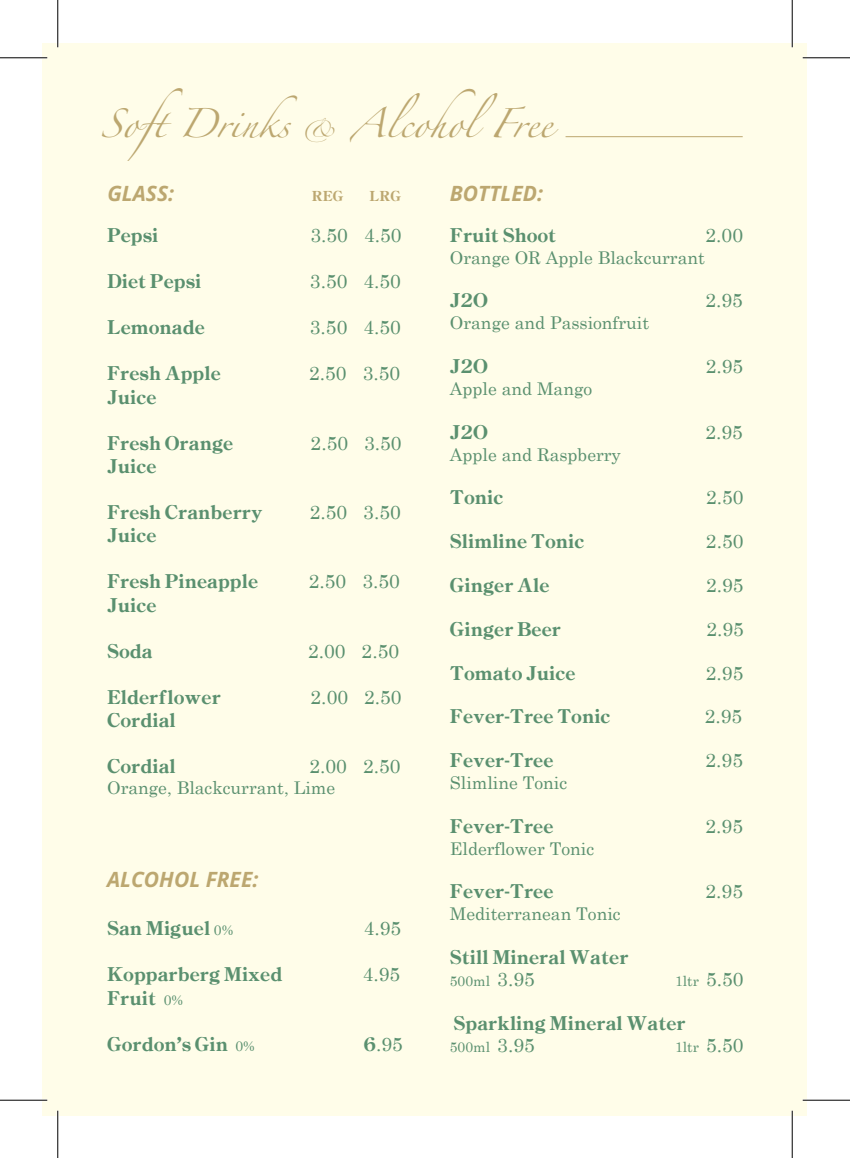
<style>
.page{position:relative;width:850px;height:1158px;background:#fff}
.page>*{position:absolute;margin:0;border:0;box-sizing:border-box;transform-origin:0 0}
.t1{font:26.25px "Zapfino";color:#bca770}
.t2{font:italic 700 21px "Open Sans";color:#bca770}
.t3{font:19.25px "Century Oldstyle ICG Bold";color:#5a906f}
.t4{font:19.25px "Century";color:#5a906f}
.t5{font:17.5px "Century";color:#5a906f}
.t6{font:14px "Century";color:#5a906f}
.t7{font:14px "Century Oldstyle ICG Bold";color:#bca770}
.s1{font-size:15.75px}
.s2{font-family:"Century";font-size:14px}
.s3{font-family:"Century Oldstyle ICG Bold"}
.s4{font-size:19.25px}
</style>
<div class="page">
<div style="left:43px;top:43px;width:764px;height:1071px;background:#fffde9"></div>
<hr style="left:565px;top:136px;width:177px;height:1px;background:#bca770">
<hr style="left:0;top:57px;width:47px;height:2px;background:#fff">
<hr style="left:802px;top:57px;width:48px;height:2px;background:#fff">
<hr style="left:0;top:1098px;width:47px;height:3px;background:#fff">
<hr style="left:802px;top:1098px;width:48px;height:3px;background:#fff">
<hr style="left:57px;top:0;width:2px;height:47px;background:#fff">
<hr style="left:57px;top:1110px;width:2px;height:47px;background:#fff">
<hr style="left:791px;top:0;width:2px;height:47px;background:#fff">
<hr style="left:791px;top:1110px;width:2px;height:47px;background:#fff">
<hr style="left:0;top:57px;width:47px;height:1px;background:#000">
<hr style="left:802px;top:57px;width:48px;height:1px;background:#000">
<hr style="left:0;top:1099px;width:47px;height:1px;background:#000">
<hr style="left:802px;top:1099px;width:48px;height:1px;background:#000">
<hr style="left:57px;top:0;width:1px;height:47px;background:#000">
<hr style="left:57px;top:1110px;width:1px;height:47px;background:#000">
<hr style="left:792px;top:0;width:1px;height:47px;background:#000">
<hr style="left:792px;top:1110px;width:1px;height:47px;background:#000">
<h1 class="t1" style="left:100px;top:112px;width:453px">Soft Drinks <span class="s1">&amp;</span> AlcoholFree</h1>
<p class="t2" style="left:107px;top:178px;width:68px">GLASS:</p>
<p class="t7" style="left:312px;top:186px;width:33px">REG</p>
<p class="t7" style="left:369px;top:186px;width:33px">LRG</p>
<p class="t2" style="left:450px;top:178px;width:95px">BOTTLED:</p>
<p class="t3" style="left:107px;top:222px;width:53px">Pepsi</p>
<p class="t4" style="left:310px;top:218px;width:92px">3.50 4.50</p>
<p class="t3" style="left:107px;top:268px;width:96px">Diet Pepsi</p>
<p class="t4" style="left:310px;top:265px;width:92px">3.50 4.50</p>
<p class="t3" style="left:107px;top:314px;width:99px">Lemonade</p>
<p class="t4" style="left:310px;top:311px;width:92px">3.50 4.50</p>
<p class="t3" style="left:107px;top:360px;width:115px">Fresh Apple</p>
<p class="t4" style="left:309px;top:357px;width:92px">2.50 3.50</p>
<p class="t3" style="left:107px;top:383px;width:51px">Juice</p>
<p class="t3" style="left:107px;top:430px;width:128px">Fresh Orange</p>
<p class="t4" style="left:311px;top:426px;width:92px">2.50 3.50</p>
<p class="t3" style="left:107px;top:453px;width:51px">Juice</p>
<p class="t3" style="left:107px;top:499px;width:157px">Fresh Cranberry</p>
<p class="t4" style="left:310px;top:496px;width:92px">2.50 3.50</p>
<p class="t3" style="left:107px;top:522px;width:51px">Juice</p>
<p class="t3" style="left:107px;top:568px;width:153px">Fresh Pineapple</p>
<p class="t4" style="left:309px;top:565px;width:92px">2.50 3.50</p>
<p class="t3" style="left:107px;top:591px;width:51px">Juice</p>
<p class="t3" style="left:107px;top:638px;width:47px">Soda</p>
<p class="t4" style="left:308px;top:634px;width:92px">2.00 2.50</p>
<p class="t3" style="left:107px;top:684px;width:115px">Elderflower</p>
<p class="t4" style="left:311px;top:680px;width:92px">2.00 2.50</p>
<p class="t3" style="left:107px;top:707px;width:70px">Cordial</p>
<p class="t3" style="left:107px;top:753px;width:70px">Cordial</p>
<p class="t4" style="left:309px;top:750px;width:92px">2.00 2.50</p>
<p class="t5" style="left:107px;top:773px;width:230px">Orange, Blackcurrant, Lime</p>
<p class="t2" style="left:107px;top:864px;width:153px">ALCOHOL FREE:</p>
<p class="t3" style="left:107px;top:915px;width:128px">San Miguel <span class="s2">0%</span></p>
<p class="t4" style="left:364px;top:911px;width:39px">4.95</p>
<p class="t3" style="left:107px;top:961px;width:177px">Kopparberg Mixed</p>
<p class="t4" style="left:363px;top:958px;width:39px">4.95</p>
<p class="t3" style="left:107px;top:984px;width:78px">Fruit <span class="s2">0%</span></p>
<p class="t3" style="left:107px;top:1030px;width:149px">Gordon’s Gin <span class="s2">0%</span></p>
<p class="t4" style="left:363px;top:1027px;width:41px"><span class="s3">6</span>.95</p>
<p class="t3" style="left:450px;top:222px;width:108px">Fruit Shoot</p>
<p class="t4" style="left:705px;top:218px;width:39px">2.00</p>
<p class="t5" style="left:450px;top:242px;width:257px">Orange OR Apple Blackcurrant</p>
<p class="t3" style="left:450px;top:287px;width:40px">J2O</p>
<p class="t4" style="left:705px;top:284px;width:39px">2.95</p>
<p class="t5" style="left:450px;top:308px;width:201px">Orange and Passionfruit</p>
<p class="t3" style="left:450px;top:353px;width:40px">J2O</p>
<p class="t4" style="left:705px;top:350px;width:39px">2.95</p>
<p class="t5" style="left:450px;top:374px;width:144px">Apple and Mango</p>
<p class="t3" style="left:450px;top:419px;width:40px">J2O</p>
<p class="t4" style="left:705px;top:415px;width:39px">2.95</p>
<p class="t5" style="left:450px;top:439px;width:173px">Apple and Raspberry</p>
<p class="t3" style="left:450px;top:484px;width:55px">Tonic</p>
<p class="t4" style="left:706px;top:481px;width:39px">2.50</p>
<p class="t3" style="left:450px;top:528px;width:136px">Slimline Tonic</p>
<p class="t4" style="left:706px;top:525px;width:39px">2.50</p>
<p class="t3" style="left:450px;top:572px;width:101px">Ginger Ale</p>
<p class="t4" style="left:706px;top:568px;width:39px">2.95</p>
<p class="t3" style="left:450px;top:616px;width:113px">Ginger Beer</p>
<p class="t4" style="left:706px;top:612px;width:39px">2.95</p>
<p class="t3" style="left:450px;top:659px;width:127px">Tomato Juice</p>
<p class="t4" style="left:706px;top:656px;width:39px">2.95</p>
<p class="t3" style="left:450px;top:703px;width:162px">Fever-Tree Tonic</p>
<p class="t4" style="left:704px;top:700px;width:39px">2.95</p>
<p class="t3" style="left:450px;top:747px;width:105px">Fever-Tree</p>
<p class="t4" style="left:705px;top:744px;width:39px">2.95</p>
<p class="t5" style="left:450px;top:767px;width:119px">Slimline Tonic</p>
<p class="t3" style="left:450px;top:812px;width:105px">Fever-Tree</p>
<p class="t4" style="left:705px;top:809px;width:39px">2.95</p>
<p class="t5" style="left:450px;top:833px;width:146px">Elderflower Tonic</p>
<p class="t3" style="left:450px;top:878px;width:105px">Fever-Tree</p>
<p class="t4" style="left:705px;top:875px;width:39px">2.95</p>
<p class="t5" style="left:450px;top:899px;width:172px">Mediterranean Tonic</p>
<p class="t3" style="left:450px;top:944px;width:180px">Still Mineral Water</p>
<p class="t6" style="left:450px;top:969px;width:86px">500ml <span class="s4">3.95</span></p>
<p class="t6" style="left:675px;top:969px;width:70px">1ltr <span class="s4">5.50</span></p>
<p class="t3" style="left:453px;top:1009px;width:234px">Sparkling Mineral Water</p>
<p class="t6" style="left:450px;top:1034px;width:86px">500ml <span class="s4">3.95</span></p>
<p class="t6" style="left:675px;top:1034px;width:70px">1ltr <span class="s4">5.50</span></p>
</div>
